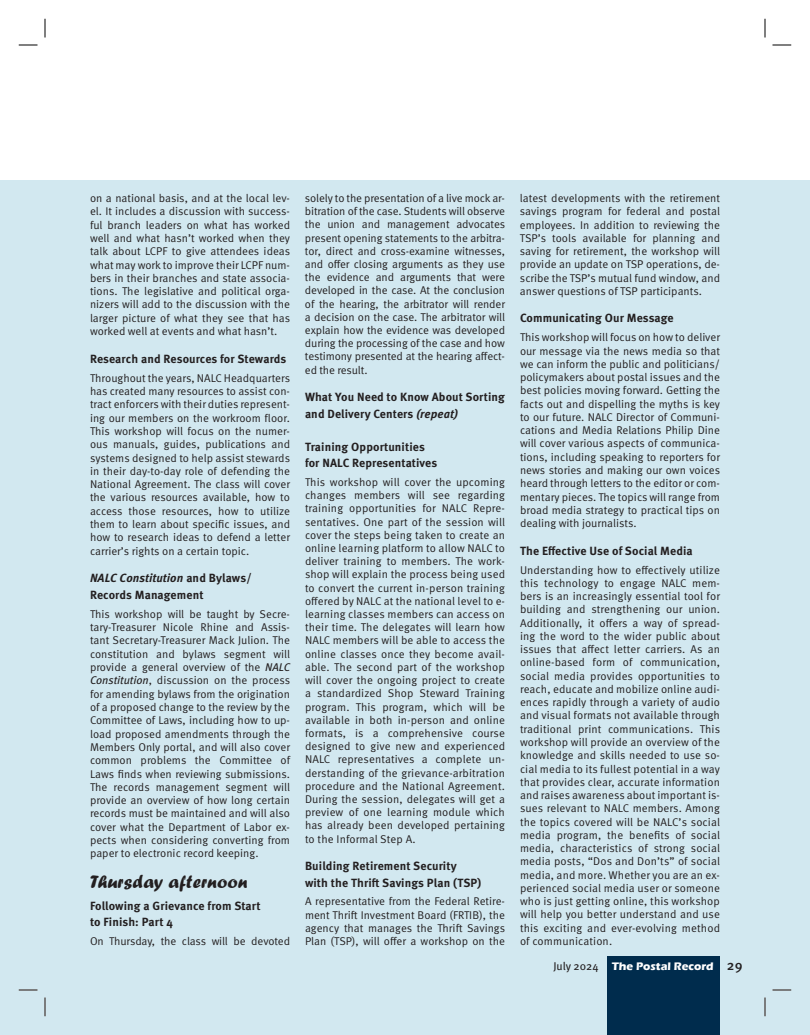
<style>
.page{position:relative;width:810px;height:1035px;background:#fff}
.page>*{position:absolute;margin:0;border:0;box-sizing:border-box;transform-origin:0 0}
.t1{font:18.75px "Forte";letter-spacing:.01em;color:#231f20}
.t2{font:700 11.88px/16.4px "Meta Pro";letter-spacing:.01em;color:#231f20}
.t3{font:11.25px/13.2px "Meta Pro Norm";color:#231f20;text-align:justify}
.t4{font:700 11.25px "Eras ITC";color:#fff}
.s1{font-style:italic}
.s2{font-family:"Meta Pro";font-style:italic}
.s3{font-family:"Meta Pro";font-weight:400;color:#231f20}
.s4{font-family:"Meta Pro";font-weight:500;font-size:13.75px;color:#231f20}
</style>
<div class="page">
<div style="left:0;top:180px;width:810px;height:855px;background:#d2e8f0"></div>
<div style="left:608px;top:957px;width:112px;height:78px;background:#002c4d"></div>
<svg style="left:19px;top:44px;width:19px;height:2px"></svg>
<svg style="left:772px;top:44px;width:19px;height:2px"></svg>
<svg style="left:19px;top:989px;width:19px;height:2px"></svg>
<svg style="left:772px;top:989px;width:19px;height:2px"></svg>
<svg style="left:44px;top:19px;width:2px;height:19px"></svg>
<svg style="left:44px;top:998px;width:2px;height:18px"></svg>
<svg style="left:764px;top:19px;width:2px;height:19px"></svg>
<svg style="left:764px;top:998px;width:2px;height:18px"></svg>
<p class="t3" style="left:90px;top:191px;width:202px">on a national basis, and at the local lev&shy;el. It includes a discussion with success&shy;ful branch leaders on what has worked well and what hasn’t worked when they talk about LCPF to give attendees ideas what may work to improve their LCPF num&shy;bers in their branches and state associa&shy;tions. The legislative and political orga&shy;nizers will add to the discussion with the larger picture of what they see that has worked well at events and what hasn’t.</p>
<p class="t2" style="left:90px;top:350px;width:198px">Research and Resources for Stewards</p>
<p class="t3" style="left:90px;top:370px;width:202px">Throughout the years, NALC Headquarters has created many resources to assist con&shy;tract enforcers with their duties represent&shy;ing our members on the workroom floor.<br>This workshop will focus on the numer&shy;ous manuals, guides, publications and systems designed to help assist stewards in their day-to-day role of defending the National Agreement. The class will cover the various resources available, how to access those resources, how to utilize them to learn about specific issues, and how to research ideas to defend a letter carrier’s rights on a certain topic.</p>
<p class="t2" style="left:90px;top:569px;width:163px"><span class="s1">NALC Constitution</span> and Bylaws/<br>Records Management</p>
<p class="t3" style="left:90px;top:607px;width:202px">This workshop will be taught by Secre&shy;tary-Treasurer Nicole Rhine and Assis&shy;tant Secretary-Treasurer Mack Julion. The constitution and bylaws segment will provide a general overview of the <span class="s2">NALC Constitution</span>, discussion on the process for amending bylaws from the origination of a proposed change to the review by the Committee of Laws, including how to up&shy;load proposed amendments through the Members Only portal, and will also cover common problems the Committee of Laws finds when reviewing submissions.<br>The records management segment will provide an overview of how long certain records must be maintained and will also cover what the Department of Labor ex&shy;pects when considering converting from paper to electronic record keeping.</p>
<h1 class="t1" style="left:90px;top:870px;width:159px">Thursday afternoon</h1>
<p class="t2" style="left:90px;top:897px;width:172px">Following a Grievance from Start to Finish: Part 4</p>
<p class="t3" style="left:90px;top:934px;width:202px">On Thursday, the class will be devoted</p>
<p class="t3" style="left:305px;top:191px;width:202px">solely to the presentation of a live mock ar&shy;bitration of the case. Students will observe the union and management advocates present opening statements to the arbitra&shy;tor, direct and cross-examine witnesses, and offer closing arguments as they use the evidence and arguments that were developed in the case. At the conclusion of the hearing, the arbitrator will render a decision on the case. The arbitrator will explain how the evidence was developed during the processing of the case and how testimony presented at the hearing affect&shy;ed the result.</p>
<p class="t2" style="left:305px;top:388px;width:202px">What You Need to Know About Sorting and Delivery Centers <span class="s1">(repeat)</span></p>
<p class="t2" style="left:305px;top:438px;width:134px">Training Opportunities for NALC Representatives</p>
<p class="t3" style="left:305px;top:475px;width:202px">This workshop will cover the upcoming changes members will see regarding training opportunities for NALC Repre&shy;sentatives. One part of the session will cover the steps being taken to create an online learning platform to allow NALC to deliver training to members. The work&shy;shop will explain the process being used to convert the current in-person training offered by NALC at the national level to e&shy;learning classes members can access on their time. The delegates will learn how NALC members will be able to access the online classes once they become avail&shy;able. The second part of the workshop will cover the ongoing project to create a standardized Shop Steward Training program. This program, which will be available in both in-person and online formats, is a comprehensive course designed to give new and experienced NALC representatives a complete un&shy;derstanding of the grievance-arbitration procedure and the National Agreement.<br>During the session, delegates will get a preview of one learning module which has already been developed pertaining to the Informal Step A.</p>
<p class="t2" style="left:305px;top:857px;width:178px">Building Retirement Security with the Thrift Savings Plan (TSP)</p>
<p class="t3" style="left:305px;top:894px;width:202px">A representative from the Federal Retire&shy;ment Thrift Investment Board (FRTIB), the agency that manages the Thrift Savings Plan (TSP), will offer a workshop on the</p>
<p class="t3" style="left:520px;top:191px;width:202px">latest developments with the retirement savings program for federal and postal employees. In addition to reviewing the TSP’s tools available for planning and saving for retirement, the workshop will provide an update on TSP operations, de&shy;scribe the TSP’s mutual fund window, and answer questions of TSP participants.</p>
<p class="t2" style="left:520px;top:309px;width:155px">Communicating Our Message</p>
<p class="t3" style="left:520px;top:330px;width:202px">This workshop will focus on how to deliver our message via the news media so that we can inform the public and politicians/ policymakers about postal issues and the best policies moving forward. Getting the facts out and dispelling the myths is key to our future. NALC Director of Communi&shy;cations and Media Relations Philip Dine will cover various aspects of communica&shy;tions, including speaking to reporters for news stories and making our own voices heard through letters to the editor or com&shy;mentary pieces. The topics will range from broad media strategy to practical tips on dealing with journalists.</p>
<p class="t2" style="left:520px;top:542px;width:174px">The Effective Use of Social Media</p>
<p class="t3" style="left:520px;top:562px;width:202px">Understanding how to effectively utilize this technology to engage NALC mem&shy;bers is an increasingly essential tool for building and strengthening our union.<br>Additionally, it offers a way of spread&shy;ing the word to the wider public about issues that affect letter carriers. As an online-based form of communication, social media provides opportunities to reach, educate and mobilize online audi&shy;ences rapidly through a variety of audio and visual formats not available through traditional print communications. This workshop will provide an overview of the knowledge and skills needed to use so&shy;cial media to its fullest potential in a way that provides clear, accurate information and raises awareness about important is&shy;sues relevant to NALC members. Among the topics covered will be NALC’s social media program, the benefits of social media, characteristics of strong social media posts, “Dos and Don’ts” of social media, and more. Whether you are an ex&shy;perienced social media user or someone who is just getting online, this workshop will help you better understand and use this exciting and ever-evolving method of communication.</p>
<p class="t4" style="left:553px;top:960px;width:191px"><span class="s3">July 2024</span> The Postal Record <span class="s4">29</span></p>
</div>
